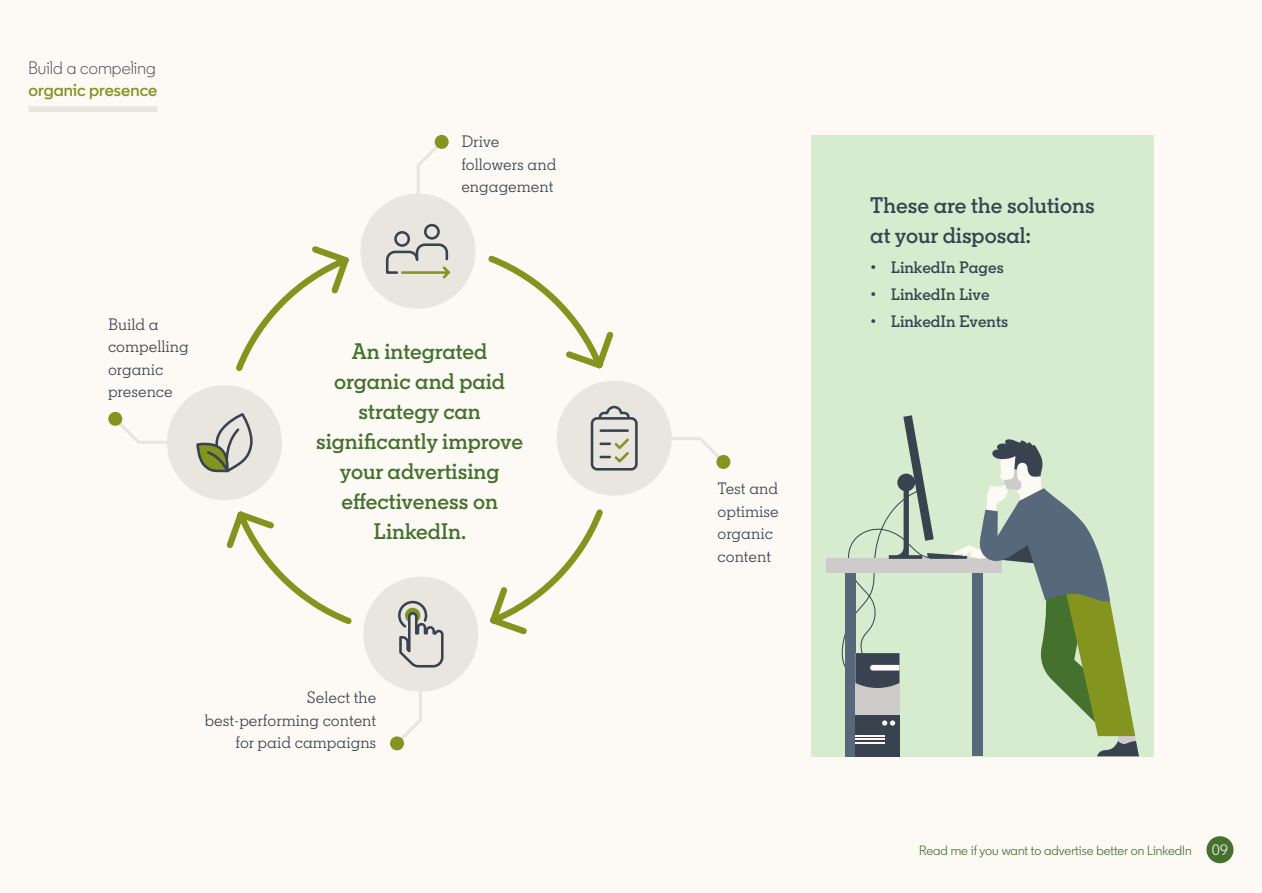
<style>
.page{position:relative;width:1262px;height:893px;background:#fff}
.page>*{position:absolute;margin:0;border:0;box-sizing:border-box;transform-origin:0 0}
.t1{font:600 22.5px/30px "Community Slab";color:#44712e;text-align:center}
.t2{font:600 22.5px/30px "Community Slab";color:#38434f}
.t3{font:300 18px "Community";letter-spacing:.005em;color:#38434f}
.t4{font:600 18px "Community";letter-spacing:.005em;color:#83941f}
.t5{font:16.5px/22.5px "Community Slab";color:#38434f}
.t6{font:600 16.5px "Community Slab";color:#38434f}
.t7{font:15px "Community";color:#fdfaf5}
.t8{font:13.5px "Community";letter-spacing:.005em;color:#44712e}
</style>
<div class="page">
<div style="left:0;top:0;width:1262px;height:892px;background:#fdfaf5"></div>
<div style="left:28px;top:106px;width:130px;height:6px;background:#e9e5df"></div>
<div style="left:1206px;top:836px;width:27px;height:27px;background:#44712e;border-radius:50%"></div>
<div style="left:811px;top:135px;width:343px;height:621px;background:#d7ebce"></div>
<div style="left:826px;top:559px;width:175px;height:14px;background:#cdcccb"></div>
<svg style="left:841px;top:415px;width:298px;height:341px"></svg>
<div style="left:360px;top:193px;width:115px;height:115px;background:#e9e5df;border-radius:50%"></div>
<div style="left:424px;top:224px;width:16px;height:16px;border:3px solid #38434f;border-radius:50%"></div>
<div style="left:394px;top:231px;width:16px;height:16px;border:3px solid #38434f;border-radius:50%"></div>
<svg style="left:226px;top:241px;width:392px;height:394px"></svg>
<div style="left:167px;top:385px;width:115px;height:115px;background:#e9e5df;border-radius:50%"></div>
<svg style="left:196px;top:413px;width:57px;height:60px"></svg>
<div style="left:556px;top:380px;width:115px;height:115px;background:#e9e5df;border-radius:50%"></div>
<svg style="left:598px;top:405px;width:32px;height:12px"></svg>
<div style="left:591px;top:417px;width:46px;height:53px;border:3px solid #38434f;border-radius:5px"></div>
<hr style="left:600px;top:429px;width:27px;height:3px;background:#38434f">
<svg style="left:600px;top:438px;width:29px;height:25px"></svg>
<svg style="left:118px;top:415px;width:51px;height:29px"></svg>
<div style="left:108px;top:412px;width:14px;height:14px;background:#83941f;border-radius:50%"></div>
<svg style="left:666px;top:435px;width:61px;height:27px"></svg>
<div style="left:716px;top:455px;width:14px;height:14px;background:#83941f;border-radius:50%"></div>
<svg style="left:415px;top:138px;width:27px;height:61px"></svg>
<div style="left:435px;top:135px;width:14px;height:14px;background:#83941f;border-radius:50%"></div>
<svg style="left:358px;top:571px;width:126px;height:176px"></svg>
<div style="left:390px;top:736px;width:14px;height:14px;background:#83941f;border-radius:50%"></div>
<p class="t3" style="left:28px;top:56px;width:129px">Build a compeling</p>
<p class="t4" style="left:28px;top:79px;width:130px">organic presence</p>
<p class="t5" style="left:108px;top:313px;width:82px">Build a compelling organic presence</p>
<p class="t5" style="left:461px;top:130px;width:97px">Drive followers and engagement</p>
<h1 class="t1" style="left:316px;top:336px;width:208px">An integrated organic and paid strategy can significantly improve your advertising effectiveness on<br>LinkedIn.</h1>
<p class="t5" style="left:205px;top:686px;width:173px;text-align:right">Select the best-performing content for paid campaigns</p>
<p class="t5" style="left:717px;top:477px;width:63px">Test and optimise organic content</p>
<h1 class="t2" style="left:870px;top:190px;width:226px">These are the solutions at your disposal:</h1>
<p class="t6" style="left:870px;top:257px;width:135px">• LinkedIn Pages</p>
<p class="t6" style="left:870px;top:284px;width:121px">• LinkedIn Live</p>
<p class="t6" style="left:870px;top:311px;width:139px">• LinkedIn Events</p>
<p class="t8" style="left:919px;top:841px;width:274px">Read me if you want to advertise better on LinkedIn</p>
<p class="t7" style="left:1212px;top:840px;width:18px">09</p>
</div>
